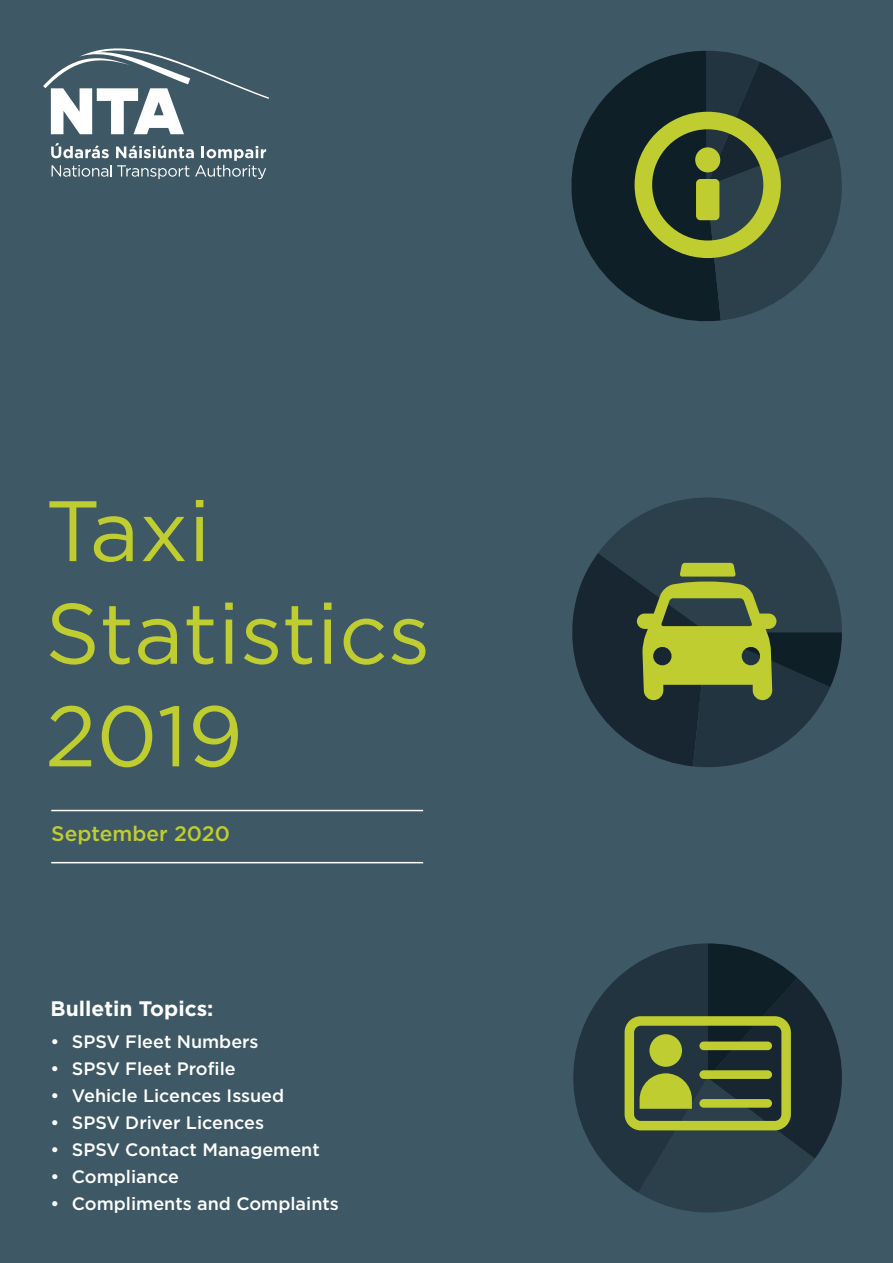
<style>
.page{position:relative;width:893px;height:1263px;background:#3e5965}
.page>*{position:absolute;margin:0;border:0;box-sizing:border-box;transform-origin:0 0}
.t1{font:85.5px/102.6px "Gotham";color:#bfcd30}
.t2{font:700 21px "Gotham";color:#fff}
.t3{font:500 21px "Gotham";color:#bfcd30}
.t4{font:500 18px "Gotham";color:#fff}
</style>
<div class="page">
<svg style="left:43px;top:48px;width:226px;height:86px"></svg>
<svg style="left:51px;top:143px;width:215px;height:36px"></svg>
<hr style="left:51px;top:810px;width:372px;height:1px;background:#fff">
<hr style="left:51px;top:862px;width:372px;height:1px;background:#fff">
<svg style="left:572px;top:497px;width:270px;height:270px"></svg>
<svg style="left:571px;top:51px;width:271px;height:270px"></svg>
<svg style="left:573px;top:943px;width:269px;height:269px"></svg>
<div style="left:699px;top:1041px;width:73px;height:9px;background:#bfcd30;border-radius:4px"></div>
<div style="left:699px;top:1070px;width:73px;height:9px;background:#bfcd30;border-radius:4px"></div>
<div style="left:699px;top:1099px;width:73px;height:9px;background:#bfcd30;border-radius:4px"></div>
<h1 class="t1" style="left:45px;top:478px;width:387px">Taxi<br>Statistics<br>2019</h1>
<p class="t3" style="left:51px;top:821px;width:180px">September 2020</p>
<p class="t2" style="left:51px;top:997px;width:164px">Bulletin Topics:</p>
<p class="t4" style="left:51px;top:1031px;width:210px">• SPSV Fleet Numbers</p>
<p class="t4" style="left:51px;top:1058px;width:187px">• SPSV Fleet Profile</p>
<p class="t4" style="left:51px;top:1085px;width:235px">• Vehicle Licences Issued</p>
<p class="t4" style="left:51px;top:1112px;width:215px">• SPSV Driver Licences</p>
<p class="t4" style="left:51px;top:1139px;width:271px">• SPSV Contact Management</p>
<p class="t4" style="left:51px;top:1166px;width:130px">• Compliance</p>
<p class="t4" style="left:51px;top:1193px;width:290px">• Compliments and Complaints</p>
</div>
